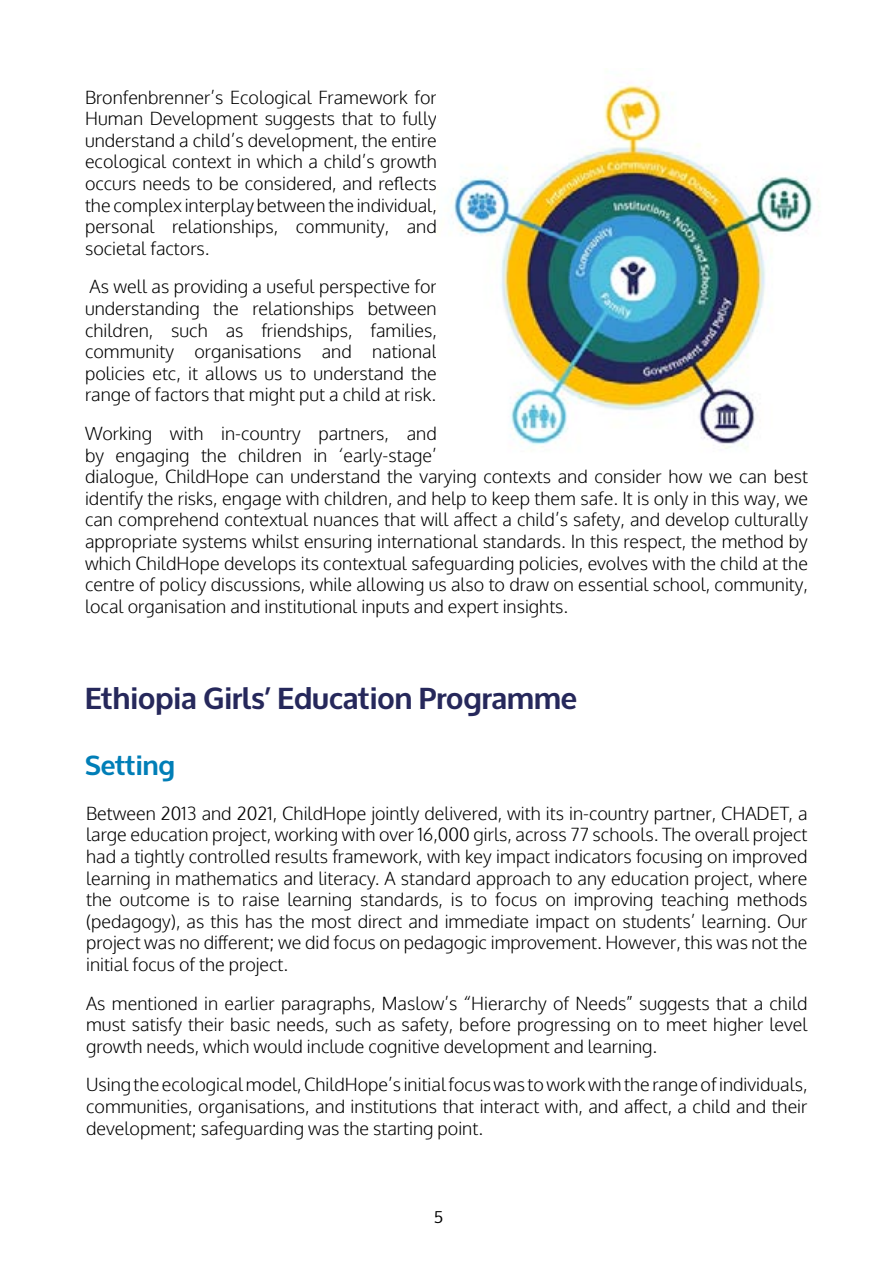
<style>
.page{position:relative;width:893px;height:1263px;background:#fff}
.page>*{position:absolute;margin:0;border:0;box-sizing:border-box;transform-origin:0 0}
.t1{font:700 30px "Oxygen";color:#26285b}
.t2{font:700 27px "Oxygen";color:#007eb7}
.t3{font:300 18px/21.6px "Oxygen";color:#000;text-align:justify}
.t4{font:16.5px "Oxygen";color:#000}
</style>
<div class="page">
<img style="left:451px;top:85px;width:368px;height:364px">
<p class="t3" style="left:85px;top:87px;width:353px">Bronfenbrenner’s Ecological Framework for Human Development suggests that to fully understand a child’s development, the entire ecological context in which a child’s growth occurs needs to be considered, and reflects the complex interplay between the individual, personal relationships, community, and societal factors.</p>
<p class="t3" style="left:85px;top:277px;width:353px">As well as providing a useful perspective for understanding the relationships between children, such as friendships, families, community organisations and national policies etc, it allows us to understand the range of factors that might put a child at risk.</p>
<p class="t3" style="left:85px;top:423px;width:724px;text-align:left">Working with in-country partners, and<br>by engaging the children in ‘early-stage’<br>dialogue, ChildHope can understand the varying contexts and consider how we can best identify the risks, engage with children, and help to keep them safe. It is only in this way, we can comprehend contextual nuances that will affect a child’s safety, and develop culturally appropriate systems whilst ensuring international standards. In this respect, the method by which ChildHope develops its contextual safeguarding policies, evolves with the child at the centre of policy discussions, while allowing us also to draw on essential school, community, local organisation and institutional inputs and expert insights.</p>
<h1 class="t1" style="left:85px;top:679px;width:494px">Ethiopia Girls’ Education Programme</h1>
<h2 class="t2" style="left:85px;top:749px;width:91px">Setting</h2>
<p class="t3" style="left:86px;top:803px;width:723px">Between 2013 and 2021, ChildHope jointly delivered, with its in-country partner, CHADET, a large education project, working with over 16,000 girls, across 77 schools. The overall project had a tightly controlled results framework, with key impact indicators focusing on improved learning in mathematics and literacy. A standard approach to any education project, where the outcome is to raise learning standards, is to focus on improving teaching methods (pedagogy), as this has the most direct and immediate impact on students’ learning. Our project was no different; we did focus on pedagogic improvement. However, this was not the initial focus of the project.</p>
<p class="t3" style="left:86px;top:993px;width:723px">As mentioned in earlier paragraphs, Maslow’s “Hierarchy of Needs” suggests that a child must satisfy their basic needs, such as safety, before progressing on to meet higher level growth needs, which would include cognitive development and learning.</p>
<p class="t3" style="left:86px;top:1075px;width:723px">Using the ecological model, ChildHope’s initial focus was to work with the range of individuals, communities, organisations, and institutions that interact with, and affect, a child and their development; safeguarding was the starting point.</p>
<p class="t4" style="left:434px;top:1206px;width:11px">5</p>
</div>
